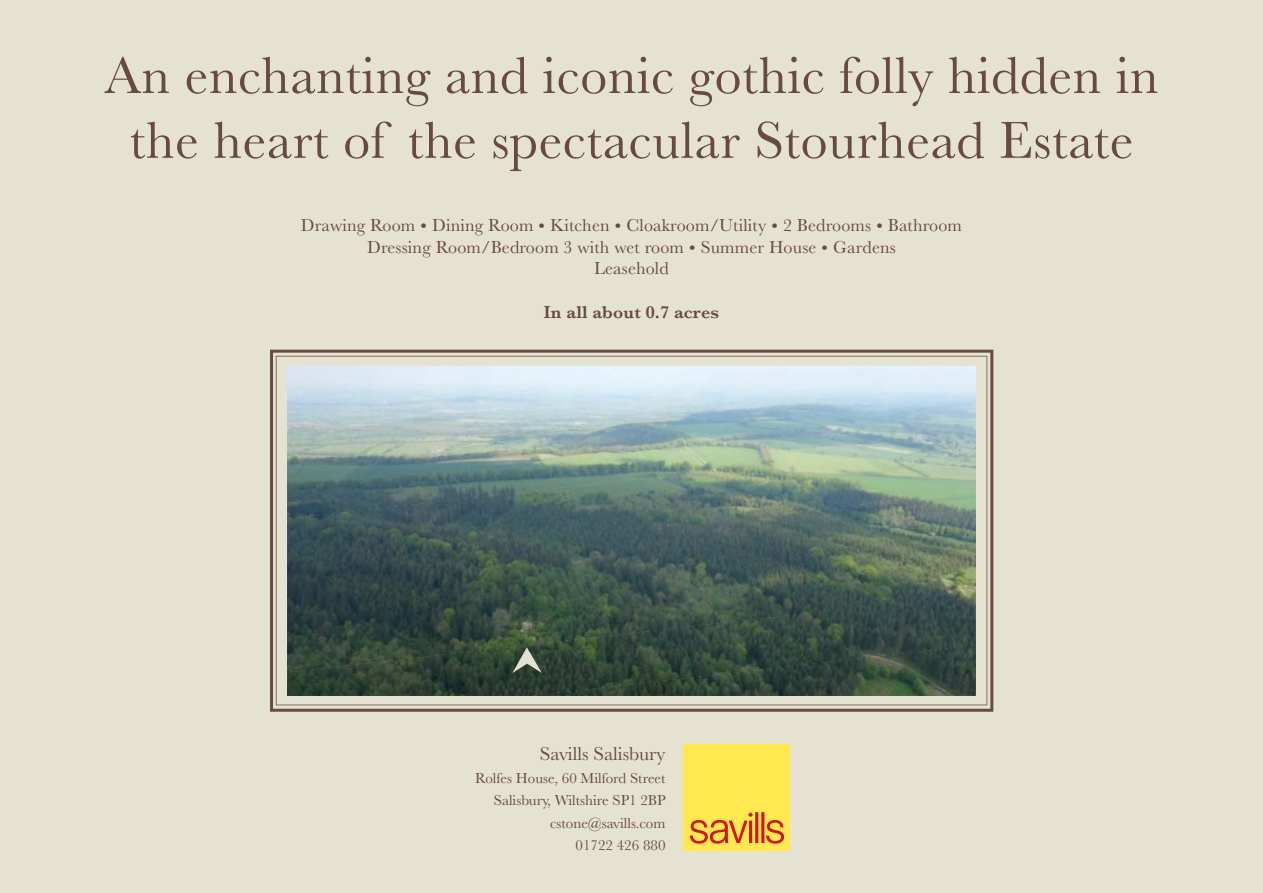
<style>
.page{position:relative;width:1263px;height:893px;background:#e5e2d2}
.page>*{position:absolute;margin:0;border:0;box-sizing:border-box;transform-origin:0 0}
.t1{font:54px/64.8px "Baskerville";letter-spacing:.01em;color:#684a43;text-align:center}
.t2{font:19.5px "Baskerville";color:#684a43}
.t3{font:18px/21.6px "Baskerville";letter-spacing:.01em;color:#684a43;text-align:center}
.t4{font:600 18px "Baskerville";letter-spacing:.01em;color:#684a43}
.t5{font:15px/22.5px "Baskerville";color:#684a43;text-align:right}
.s1{font-family:"Georgia"}
</style>
<div class="page">
<div style="left:684px;top:744px;width:106px;height:106px;background:#ffe850"></div>
<svg style="left:690px;top:812px;width:94px;height:32px"></svg>
<img style="left:270px;top:350px;width:723px;height:362px">
<svg style="left:512px;top:647px;width:30px;height:26px"></svg>
<h1 class="t1" style="left:104px;top:44px;width:1056px">An enchanting and iconic gothic folly hidden in the heart of the spectacular Stourhead Estate</h1>
<p class="t3" style="left:301px;top:215px;width:662px">Drawing Room <span class="s1">•</span> Dining Room <span class="s1">•</span> Kitchen <span class="s1">•</span> Cloakroom/Utility <span class="s1">•</span> 2 Bedrooms <span class="s1">•</span> Bathroom<br>Dressing Room/Bedroom 3 with wet room <span class="s1">•</span> Summer House <span class="s1">•</span> Gardens<br>Leasehold</p>
<p class="t4" style="left:544px;top:299px;width:177px">In all about 0.7 acres</p>
<p class="t2" style="left:540px;top:742px;width:127px">Savills Salisbury</p>
<p class="t5" style="left:475px;top:767px;width:192px">Rolfes House, 60 Milford Street<br>Salisbury, Wiltshire SP1 2BP cstone@savills.com<br>01722 426 880</p>
</div>
